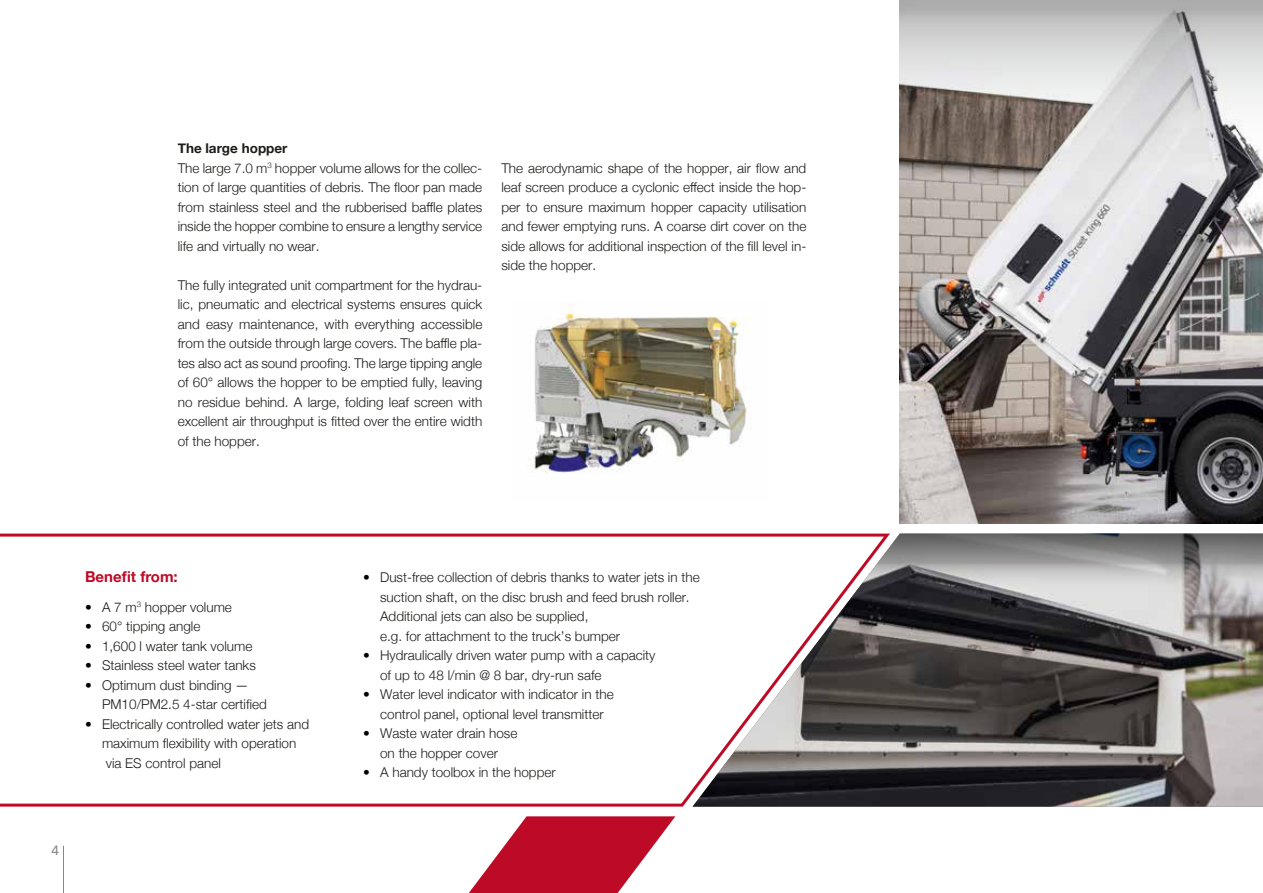
<style>
.page{position:relative;width:1263px;height:893px;background:#fff}
.page>*{position:absolute;margin:0;border:0;box-sizing:border-box;transform-origin:0 0}
.t1{font:700 15px "Helvetica Neue";color:#bd0a26}
.t2{font:300 13.5px/19.5px "Helvetica Neue";color:#1c1c1a}
.t3{font:13.5px "Univers LT Pro 55 Roman";color:#87888a}
.s1{font-weight:700}
.s2{color:#000}
</style>
<div class="page">
<hr style="left:63px;top:846px;width:1px;height:47px;background:#87888a">
<svg style="left:0;top:533px;width:890px;height:274px"></svg>
<img style="left:529px;top:307px;width:221px;height:166px">
<svg style="left:469px;top:816px;width:206px;height:77px"></svg>
<img style="left:693px;top:534px;width:570px;height:273px">
<img style="left:900px;top:163px;width:363px;height:361px">
<svg style="left:900px;top:0;width:363px;height:163px;background:#bcb9b8"></svg>
<svg style="left:855px;top:534px;width:408px;height:58px;background:#989697"></svg>
<p class="t2" style="left:178px;top:138px;width:306px"><span class="s1">The large hopper<br></span>The large 7.0 m<sup>3</sup> hopper volume allows for the collec&shy;tion of large quantities of debris. The floor pan made from stainless steel and the rubberised baffle plates inside the hopper combine to ensure a lengthy service life and virtually no wear.</p>
<p class="t2" style="left:178px;top:274px;width:306px;text-align:justify">The fully integrated unit compartment for the hydrau&shy;lic, pneumatic and electrical systems ensures quick and easy maintenance, with everything accessible from the outside through large covers. The baffle pla&shy;tes also act as sound proofing. The large tipping angle of 60° allows the hopper to be emptied fully, leaving no residue behind. A large, folding leaf screen with excellent air throughput is fitted over the entire width of the hopper.</p>
<p class="t2" style="left:501px;top:157px;width:306px;text-align:justify">The aerodynamic shape of the hopper, air flow and leaf screen produce a cyclonic effect inside the hop&shy;per to ensure maximum hopper capacity utilisation and fewer emptying runs. A coarse dirt cover on the side allows for additional inspection of the fill level in&shy;side the hopper.</p>
<p class="t1" style="left:85px;top:565px;width:94px">Benefit from:</p>
<p class="t2" style="left:85px;top:596px;width:148px"><span class="s2">•</span> A 7 m<sup>3</sup> hopper volume</p>
<p class="t2" style="left:85px;top:615px;width:117px"><span class="s2">•</span> 60° tipping angle</p>
<p class="t2" style="left:85px;top:635px;width:169px"><span class="s2">•</span> 1,600 l water tank volume</p>
<p class="t2" style="left:85px;top:654px;width:172px"><span class="s2">•</span> Stainless steel water tanks</p>
<p class="t2" style="left:102px;top:674px;width:166px;text-indent:-17px"><span class="s2">•</span> Optimum dust binding —<br>PM10/PM2.5 4-star certified</p>
<p class="t2" style="left:102px;top:713px;width:209px;text-indent:-17px"><span class="s2">•</span> Electrically controlled water jets and maximum flexibility with operation via ES control panel</p>
<p class="t3" style="left:51px;top:842px;width:9px">4</p>
<p class="t2" style="left:380px;top:567px;width:321px;text-indent:-17px"><span class="s2">•</span> Dust-free collection of debris thanks to water jets in the suction shaft, on the disc brush and feed brush roller.<br>Additional jets can also be supplied,<br>e.g. for attachment to the truck’s bumper</p>
<p class="t2" style="left:380px;top:645px;width:277px;text-indent:-17px"><span class="s2">•</span> Hydraulically driven water pump with a capacity of up to 48 l/min @ 8 bar, dry-run safe</p>
<p class="t2" style="left:363px;top:684px;width:252px;text-align:center"><span class="s2">•</span> Water level indicator with indicator in the control panel, optional level transmitter</p>
<p class="t2" style="left:363px;top:723px;width:156px;text-align:center"><span class="s2">•</span> Waste water drain hose on the hopper cover</p>
<p class="t2" style="left:363px;top:762px;width:194px"><span class="s2">•</span> A handy toolbox in the hopper</p>
</div>
